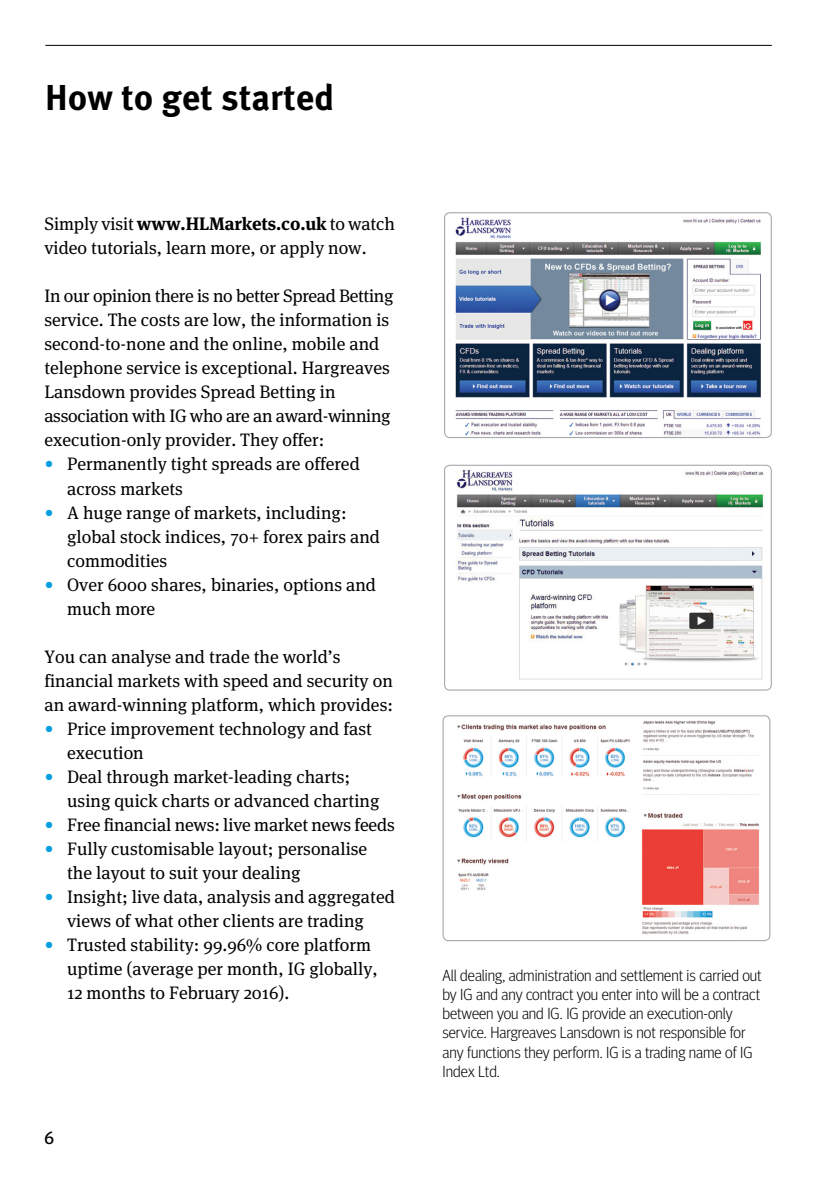
<style>
.page{position:relative;width:840px;height:1191px;background:#fff}
.page>*{position:absolute;margin:0;border:0;box-sizing:border-box;transform-origin:0 0}
.t1{font:700 36px "Meta OT";color:#000}
.t2{font:18px/24px "Meta Serif OT";color:#000}
.t3{font:18px "Meta Headline OT";color:#000}
.t4{font:300 16px/19.2px "Meta Headline OT";color:#000}
.s1{font-weight:700}
.s2{color:#009ee2}
</style>
<div class="page">
<hr style="left:45px;top:45px;width:726px;height:1px;background:#000">
<img style="left:445px;top:213px;width:325px;height:224px">
<div style="left:444px;top:212px;width:327px;height:226px;border:1px solid #a7a9ac;border-radius:5px"></div>
<img style="left:456px;top:470px;width:307px;height:210px">
<div style="left:444px;top:465px;width:327px;height:225px;border:1px solid #a7a9ac;border-radius:5px"></div>
<img style="left:457px;top:720px;width:303px;height:215px">
<div style="left:442px;top:715px;width:328px;height:226px;border:1px solid #a7a9ac;border-radius:5px"></div>
<h1 class="t1" style="left:45px;top:75px;width:291px">How to get started</h1>
<p class="t2" style="left:44px;top:213px;width:352px">Simply visit <span class="s1">www.HLMarkets.co.uk</span> to watch video tutorials, learn more, or apply now.</p>
<p class="t2" style="left:44px;top:285px;width:350px">In our opinion there is no better Spread Betting service. The costs are low, the information is second-to-none and the online, mobile and telephone service is exceptional. Hargreaves Lansdown provides Spread Betting in association with IG who are an award-winning execution-only provider. They offer:</p>
<p class="t2" style="left:67px;top:452px;width:294px;text-indent:-23px"><span class="s2">•</span> Permanently tight spreads are offered across markets</p>
<p class="t2" style="left:67px;top:500px;width:314px;text-indent:-23px"><span class="s2">•</span> A huge range of markets, including: global stock indices, 70+ forex pairs and commodities</p>
<p class="t2" style="left:67px;top:572px;width:310px;text-indent:-23px"><span class="s2">•</span> Over 6000 shares, binaries, options and much more</p>
<p class="t2" style="left:44px;top:644px;width:350px">You can analyse and trade the world’s financial markets with speed and security on an award-winning platform, which provides:</p>
<p class="t2" style="left:67px;top:716px;width:306px;text-indent:-23px"><span class="s2">•</span> Price improvement technology and fast execution</p>
<p class="t2" style="left:67px;top:764px;width:313px;text-indent:-23px"><span class="s2">•</span> Deal through market-leading charts; using quick charts or advanced charting</p>
<p class="t2" style="left:44px;top:812px;width:352px"><span class="s2">•</span> Free financial news: live market news feeds</p>
<p class="t2" style="left:67px;top:836px;width:301px;text-indent:-23px"><span class="s2">•</span> Fully customisable layout; personalise the layout to suit your dealing</p>
<p class="t2" style="left:44px;top:884px;width:352px;text-align:center"><span class="s2">•</span> Insight; live data, analysis and aggregated views of what other clients are trading</p>
<p class="t2" style="left:67px;top:932px;width:312px;text-indent:-23px"><span class="s2">•</span> Trusted stability: 99.96% core platform uptime (average per month, IG globally,<br>12 months to February 2016).</p>
<p class="t3" style="left:45px;top:1126px;width:11px">6</p>
<p class="t4" style="left:442px;top:965px;width:320px">All dealing, administration and settlement is carried out by IG and any contract you enter into will be a contract between you and IG. IG provide an execution-only service. Hargreaves Lansdown is not responsible for any functions they perform. IG is a trading name of IG Index Ltd.</p>
</div>
